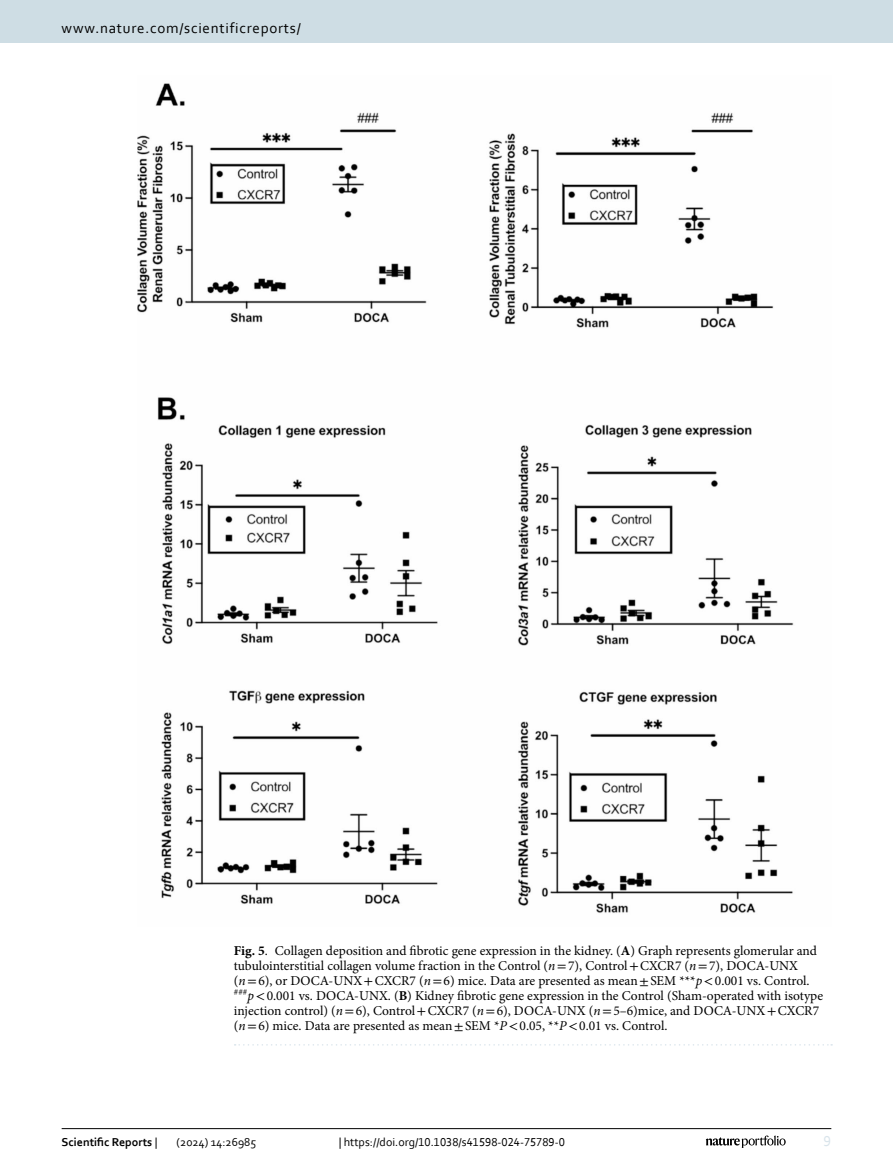
<style>
.page{position:relative;width:893px;height:1174px;background:#fff}
.page>*{position:absolute;margin:0;border:0;box-sizing:border-box;transform-origin:0 0}
.t1{font:15px "Corbel";letter-spacing:.05em;color:#000}
.t2{font:15px "Corbel";color:#d9e4eb}
.Figure_Caption{font:13.5px/15px "Minion Pro";color:#000}
.t3{font:12px "Corbel";color:#000}
.t4{font:700 12px "Corbel";color:#000}
.s1{font-weight:700}
.s2{font-style:italic}
.s3{font-family:"STIX"}
.s4{font-weight:400}
</style>
<div class="page">
<img style="left:138px;top:83px;width:656px;height:830px">
<svg style="left:235px;top:1044px;width:597px;height:1px"></svg>
<hr style="left:62px;top:1128px;width:769px;height:1px;background:#000">
<svg style="left:706px;top:1135px;width:80px;height:12px"></svg>
<div style="left:0;top:0;width:893px;height:43px;background:#cedde4"></div>
<p class="t1" style="left:62px;top:18px;width:241px">www.nature.com/scientificreports/</p>
<p class="Figure_Caption" style="left:234px;top:942px;width:591px"><span class="s1">Fig. 5</span>. Collagen deposition and fibrotic gene expression in the kidney. (<span class="s1">A</span>) Graph represents glomerular and tubulointerstitial collagen volume fraction in the Control (<span class="s2">n</span><span class="s3">=</span>7), Control<span class="s3">+</span>CXCR7 (<span class="s2">n</span><span class="s3">=</span>7), DOCA-UNX (<span class="s2">n</span><span class="s3">=</span>6), or DOCA-UNX<span class="s3">+</span>CXCR7 (<span class="s2">n</span><span class="s3">=</span>6) mice. Data are presented as mean<span class="s3">±</span>SEM ***<span class="s2">p</span><span class="s3">&lt;</span>0.001 vs. Control. <sup>###</sup><span class="s2">p</span><span class="s3">&lt;</span>0.001 vs. DOCA-UNX. (<span class="s1">B</span>) Kidney fibrotic gene expression in the Control (Sham-operated with isotype injection control) (<span class="s2">n</span><span class="s3">=</span>6), Control<span class="s3">+</span>CXCR7 (<span class="s2">n</span><span class="s3">=</span>6), DOCA-UNX (<span class="s2">n</span><span class="s3">=</span>5–6)mice, and DOCA-UNX<span class="s3">+</span>CXCR7 (<span class="s2">n</span><span class="s3">=</span>6) mice. Data are presented as mean<span class="s3">±</span>SEM *<span class="s2">P</span><span class="s3">&lt;</span>0.05, **<span class="s2">P</span><span class="s3">&lt;</span>0.01 vs. Control.</p>
<p class="t4" style="left:62px;top:1134px;width:97px">Scientific Reports <span class="s4">|</span></p>
<p class="t3" style="left:177px;top:1134px;width:81px">(2024) 14:26985</p>
<p class="t3" style="left:339px;top:1134px;width:228px">| https://doi.org/10.1038/s41598-024-75789-0</p>
<p class="t2" style="left:824px;top:1132px;width:9px">9</p>
</div>
